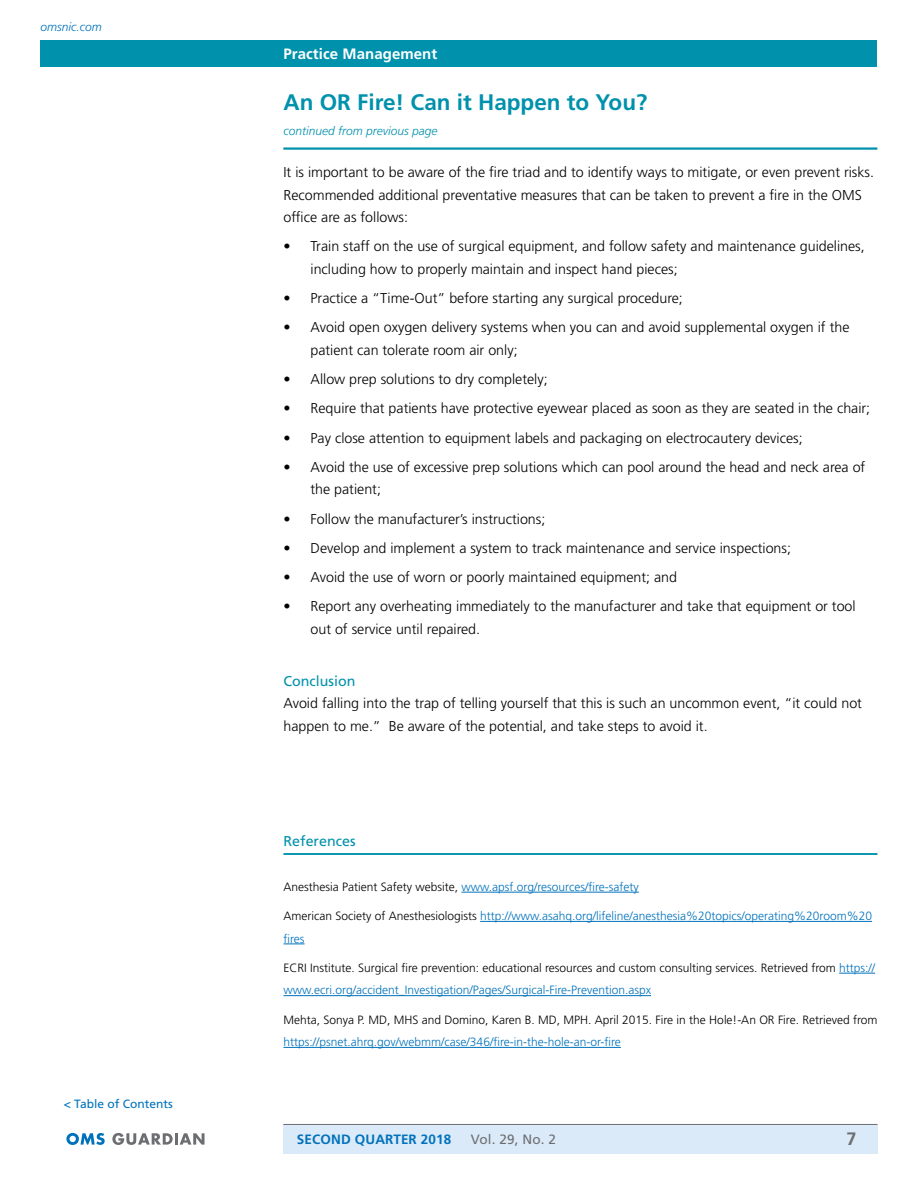
<style>
.page{position:relative;width:918px;height:1188px;background:#fff}
.page>*{position:absolute;margin:0;border:0;box-sizing:border-box;transform-origin:0 0}
.t1{font:700 22.5px "Frutiger LT Std";color:#0091ac}
.t2{font:700 18px "Frutiger LT Std";color:#6d6e71}
.t3{font:700 15px "Frutiger LT Std";letter-spacing:.005em;color:#fff}
.t4{font:300 14.25px/22.5px "Frutiger LT Std";color:#000}
.t5{font:14.25px "Frutiger LT Std";color:#0091ac}
.t6{font:700 13.5px "Frutiger LT Std";letter-spacing:.01em;color:#0072bc}
.t7{font:13.5px "Frutiger LT Std";letter-spacing:.01em;color:#6d6e71}
.t8{font:300 12px/22.5px "Frutiger LT Std";color:#000}
.t9{font:300 12px/22.5px "Frutiger LT Std";color:#0072bc}
.t10{font:italic 300 12px "Frutiger LT Std";color:#0091ac}
.t11{font:12px "Frutiger LT Std";color:#0072bc}
.t12{font:italic 300 12px "Frutiger LT Std";color:#0072bc}
.s1{color:#000}
.s2{color:#0072bc}
</style>
<div class="page">
<div style="left:283px;top:1124px;width:595px;height:30px;background:#dbeaf8"></div>
<hr style="left:283px;top:1124px;width:594px;height:1px;background:#6d6e71">
<div style="left:40px;top:40px;width:838px;height:28px;background:#0091ac"></div>
<svg style="left:66px;top:1133px;width:39px;height:12px"></svg>
<svg style="left:112px;top:1133px;width:93px;height:12px"></svg>
<hr style="left:283px;top:147px;width:594px;height:3px;background:#0091ac">
<hr style="left:462px;top:892px;width:177px;height:1px;background:#0072bc">
<hr style="left:480px;top:921px;width:392px;height:1px;background:#0072bc">
<svg style="left:284px;top:944px;width:21px;height:1px"></svg>
<hr style="left:839px;top:973px;width:36px;height:1px;background:#0072bc">
<hr style="left:284px;top:995px;width:367px;height:1px;background:#0072bc">
<hr style="left:284px;top:1047px;width:337px;height:1px;background:#0072bc">
<hr style="left:284px;top:853px;width:594px;height:2px;background:#0091ac">
<p class="t12" style="left:40px;top:20px;width:63px">omsnic.com</p>
<p class="t11" style="left:64px;top:1097px;width:111px">&lt; Table of Contents</p>
<p class="t3" style="left:284px;top:44px;width:155px">Practice Management</p>
<h1 class="t1" style="left:284px;top:89px;width:365px">An OR Fire! Can it Happen to You?</h1>
<p class="t10" style="left:284px;top:124px;width:156px">continued from previous page</p>
<p class="t4" style="left:284px;top:161px;width:592px">It is important to be aware of the fire triad and to identify ways to mitigate, or even prevent risks.<br>Recommended additional preventative measures that can be taken to prevent a fire in the OMS office are as follows:</p>
<p class="t4" style="left:311px;top:235px;width:556px;text-indent:-27px">• Train staff on the use of surgical equipment, and follow safety and maintenance guidelines, including how to properly maintain and inspect hand pieces;</p>
<p class="t4" style="left:284px;top:287px;width:401px">• Practice a “Time-Out” before starting any surgical procedure;</p>
<p class="t4" style="left:311px;top:316px;width:540px;text-indent:-27px">• Avoid open oxygen delivery systems when you can and avoid supplemental oxygen if the patient can tolerate room air only;</p>
<p class="t4" style="left:284px;top:368px;width:266px">• Allow prep solutions to dry completely;</p>
<p class="t4" style="left:284px;top:397px;width:588px">• Require that patients have protective eyewear placed as soon as they are seated in the chair;</p>
<p class="t4" style="left:284px;top:427px;width:521px">• Pay close attention to equipment labels and packaging on electrocautery devices;</p>
<p class="t4" style="left:311px;top:456px;width:556px;text-indent:-27px">• Avoid the use of excessive prep solutions which can pool around the head and neck area of the patient;</p>
<p class="t4" style="left:284px;top:508px;width:263px">• Follow the manufacturer’s instructions;</p>
<p class="t4" style="left:284px;top:537px;width:509px">• Develop and implement a system to track maintenance and service inspections;</p>
<p class="t4" style="left:284px;top:566px;width:395px">• Avoid the use of worn or poorly maintained equipment; and</p>
<p class="t4" style="left:311px;top:595px;width:547px;text-indent:-27px">• Report any overheating immediately to the manufacturer and take that equipment or tool out of service until repaired.</p>
<p class="t5" style="left:284px;top:672px;width:74px">Conclusion</p>
<p class="t4" style="left:284px;top:692px;width:580px">Avoid falling into the trap of telling yourself that this is such an uncommon event, “it could not happen to me.” Be aware of the potential, and take steps to avoid it.</p>
<p class="t5" style="left:284px;top:833px;width:74px">References</p>
<p class="t9" style="left:284px;top:876px;width:357px"><span class="s1">Anesthesia Patient Safety website,</span> www.apsf.org/resources/fire-safety</p>
<p class="t9" style="left:284px;top:905px;width:590px"><span class="s1">American Society of Anesthesiologists</span> http://www.asahq.org/lifeline/anesthesia%20topics/operating%20room%20 fires</p>
<p class="t8" style="left:284px;top:957px;width:593px">ECRI Institute. Surgical fire prevention: educational resources and custom consulting services. Retrieved from <span class="s2">https:// www.ecri.org/accident_Investigation/Pages/Surgical-Fire-Prevention.aspx</span></p>
<p class="t8" style="left:284px;top:1008px;width:596px">Mehta, Sonya P. MD, MHS and Domino, Karen B. MD, MPH. April 2015. Fire in the Hole!-An OR Fire. Retrieved from</p>
<p class="t9" style="left:284px;top:1031px;width:339px">https://psnet.ahrq.gov/webmm/case/346/fire-in-the-hole-an-or-fire</p>
<p class="t6" style="left:297px;top:1132px;width:156px">SECOND QUARTER 2018</p>
<p class="t7" style="left:471px;top:1132px;width:87px">Vol. 29, No. 2</p>
<p class="t2" style="left:847px;top:1128px;width:12px">7</p>
</div>
